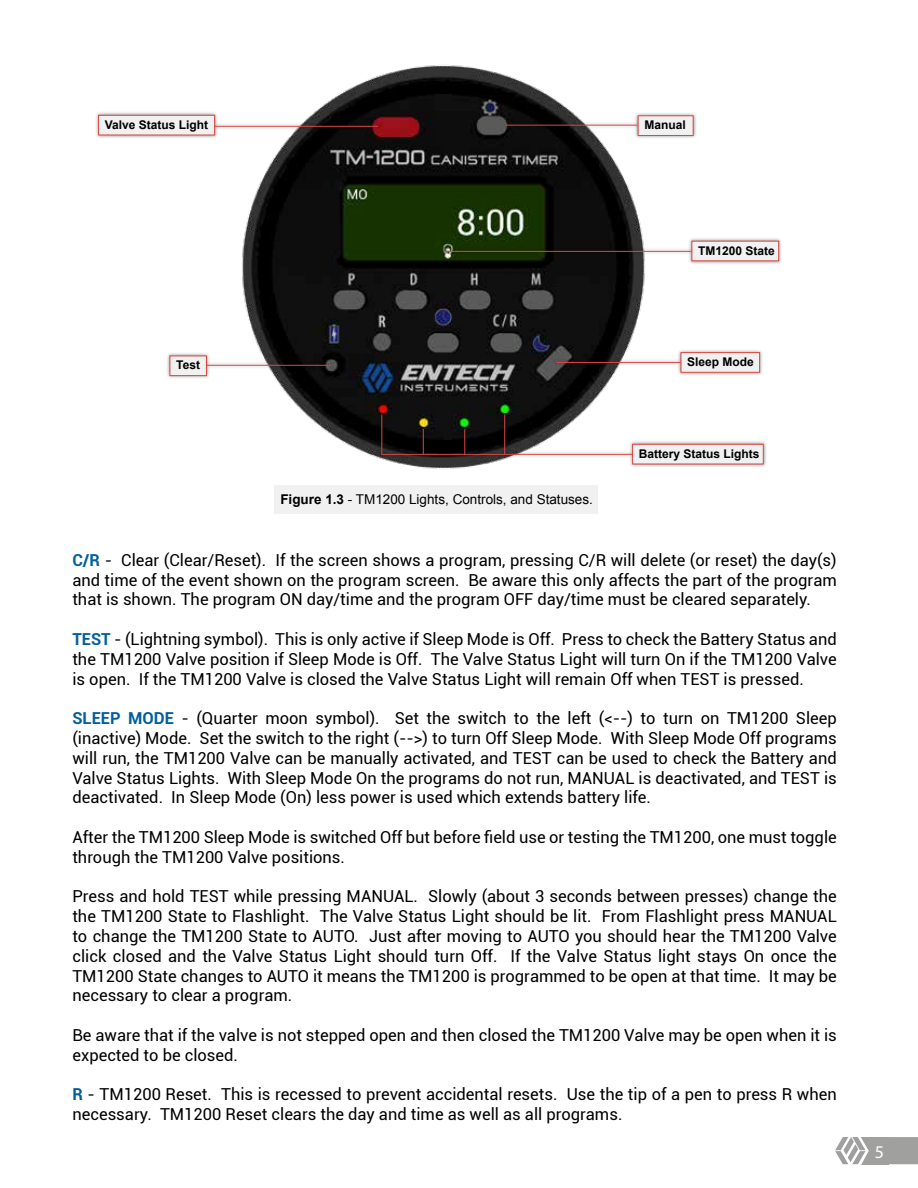
<style>
.page{position:relative;width:918px;height:1188px;background:#fff}
.page>*{position:absolute;margin:0;border:0;box-sizing:border-box;transform-origin:0 0}
.t1{font:18px "Myriad Pro";color:#fff}
.t2{font:16.5px/19.8px "Roboto";color:#000;text-align:justify}
.t3{font:13.5px "Arial";color:#000}
.t4{font:700 12px "Arial";color:#000}
.s1{font-weight:700}
.s2{font-weight:700;color:#00609c}
</style>
<div class="page">
<svg style="left:835px;top:1137px;width:83px;height:28px;background:#b1b0b0"></svg>
<div style="left:274px;top:486px;width:324px;height:28px;background:#f1f1f2"></div>
<img style="left:242px;top:65px;width:403px;height:421px">
<div style="left:634px;top:112px;width:63px;height:28px;background:#000;opacity:.44"></div>
<div style="left:638px;top:115px;width:56px;height:21px;background:#f1f1f2;border:1px solid #da4743"></div>
<div style="left:677px;top:349px;width:87px;height:27px;background:#000;opacity:.44"></div>
<div style="left:681px;top:352px;width:79px;height:21px;background:#f1f1f2;border:1px solid #da4743"></div>
<div style="left:166px;top:352px;width:44px;height:28px;background:#000;opacity:.44"></div>
<div style="left:170px;top:356px;width:37px;height:20px;background:#f1f1f2;border:1px solid #da4743"></div>
<div style="left:688px;top:237px;width:95px;height:28px;background:#000;opacity:.44"></div>
<div style="left:692px;top:241px;width:87px;height:20px;background:#f1f1f2;border:1px solid #da4743"></div>
<div style="left:95px;top:112px;width:123px;height:27px;background:#000;opacity:.44"></div>
<div style="left:98px;top:115px;width:117px;height:20px;background:#f1f1f2;border:1px solid #da4743"></div>
<div style="left:629px;top:441px;width:138px;height:27px;background:#000;opacity:.44"></div>
<div style="left:632px;top:444px;width:132px;height:20px;background:#f1f1f2;border:1px solid #da4743"></div>
<div style="left:503px;top:121px;width:138px;height:8px;background:#000;opacity:.44"></div>
<hr style="left:506px;top:125px;width:131px;height:1px;background:#da4743">
<div style="left:440px;top:248px;width:255px;height:7px;background:#000;opacity:.44"></div>
<hr style="left:444px;top:251px;width:248px;height:1px;background:#da4743">
<div style="left:553px;top:359px;width:131px;height:7px;background:#000;opacity:.44"></div>
<hr style="left:556px;top:362px;width:125px;height:1px;background:#da4743">
<div style="left:378px;top:451px;width:258px;height:7px;background:#000;opacity:.44"></div>
<hr style="left:381px;top:454px;width:251px;height:1px;background:#da4743">
<div style="left:212px;top:123px;width:169px;height:7px;background:#000;opacity:.44"></div>
<hr style="left:215px;top:126px;width:163px;height:1px;background:#da4743">
<div style="left:203px;top:361px;width:132px;height:8px;background:#000;opacity:.44"></div>
<hr style="left:207px;top:365px;width:124px;height:1px;background:#da4743">
<div style="left:378px;top:411px;width:8px;height:47px;background:#000;opacity:.44"></div>
<hr style="left:381px;top:415px;width:1px;height:40px;background:#da4743">
<div style="left:419px;top:426px;width:8px;height:32px;background:#000;opacity:.44"></div>
<svg style="left:423px;top:429px;width:1px;height:26px"></svg>
<div style="left:461px;top:426px;width:8px;height:32px;background:#000;opacity:.44"></div>
<svg style="left:464px;top:429px;width:1px;height:26px"></svg>
<div style="left:501px;top:411px;width:7px;height:47px;background:#000;opacity:.44"></div>
<hr style="left:504px;top:415px;width:1px;height:40px;background:#da4743">
<p class="t4" style="left:105px;top:117px;width:105px">Valve Status Light</p>
<p class="t4" style="left:644px;top:117px;width:43px">Manual</p>
<p class="t4" style="left:698px;top:242px;width:78px">TM1200 State</p>
<p class="t4" style="left:176px;top:357px;width:25px">Test</p>
<p class="t3" style="left:280px;top:490px;width:314px"><span class="s1">Figure 1.3</span> - TM1200 Lights, Controls, and Statuses.</p>
<p class="t4" style="left:687px;top:354px;width:68px">Sleep Mode</p>
<p class="t4" style="left:639px;top:446px;width:122px">Battery Status Lights</p>
<p class="t2" style="left:72px;top:549px;width:766px"><span class="s2">C/R</span> - Clear (Clear/Reset). If the screen shows a program, pressing C/R will delete (or reset) the day(s) and time of the event shown on the program screen. Be aware this only affects the part of the program that is shown. The program ON day/time and the program OFF day/time must be cleared separately.</p>
<p class="t2" style="left:72px;top:629px;width:766px"><span class="s2">TEST</span> - (Lightning symbol). This is only active if Sleep Mode is Off. Press to check the Battery Status and the TM1200 Valve position if Sleep Mode is Off. The Valve Status Light will turn On if the TM1200 Valve is open. If the TM1200 Valve is closed the Valve Status Light will remain Off when TEST is pressed.</p>
<p class="t2" style="left:72px;top:708px;width:766px"><span class="s2">SLEEP MODE</span> - (Quarter moon symbol). Set the switch to the left (&lt;--) to turn on TM1200 Sleep (inactive) Mode. Set the switch to the right (--&gt;) to turn Off Sleep Mode. With Sleep Mode Off programs will run, the TM1200 Valve can be manually activated, and TEST can be used to check the Battery and Valve Status Lights. With Sleep Mode On the programs do not run, MANUAL is deactivated, and TEST is deactivated. In Sleep Mode (On) less power is used which extends battery life.</p>
<p class="t2" style="left:72px;top:827px;width:766px">After the TM1200 Sleep Mode is switched Off but before field use or testing the TM1200, one must toggle through the TM1200 Valve positions.</p>
<p class="t2" style="left:72px;top:886px;width:766px">Press and hold TEST while pressing MANUAL. Slowly (about 3 seconds between presses) change the the TM1200 State to Flashlight. The Valve Status Light should be lit. From Flashlight press MANUAL to change the TM1200 State to AUTO. Just after moving to AUTO you should hear the TM1200 Valve click closed and the Valve Status Light should turn Off. If the Valve Status light stays On once the TM1200 State changes to AUTO it means the TM1200 is programmed to be open at that time. It may be necessary to clear a program.</p>
<p class="t2" style="left:72px;top:1025px;width:766px">Be aware that if the valve is not stepped open and then closed the TM1200 Valve may be open when it is expected to be closed.</p>
<p class="t2" style="left:72px;top:1084px;width:766px"><span class="s2">R</span> - TM1200 Reset. This is recessed to prevent accidental resets. Use the tip of a pen to press R when necessary. TM1200 Reset clears the day and time as well as all programs.</p>
<p class="t1" style="left:875px;top:1141px;width:11px">5</p>
</div>
